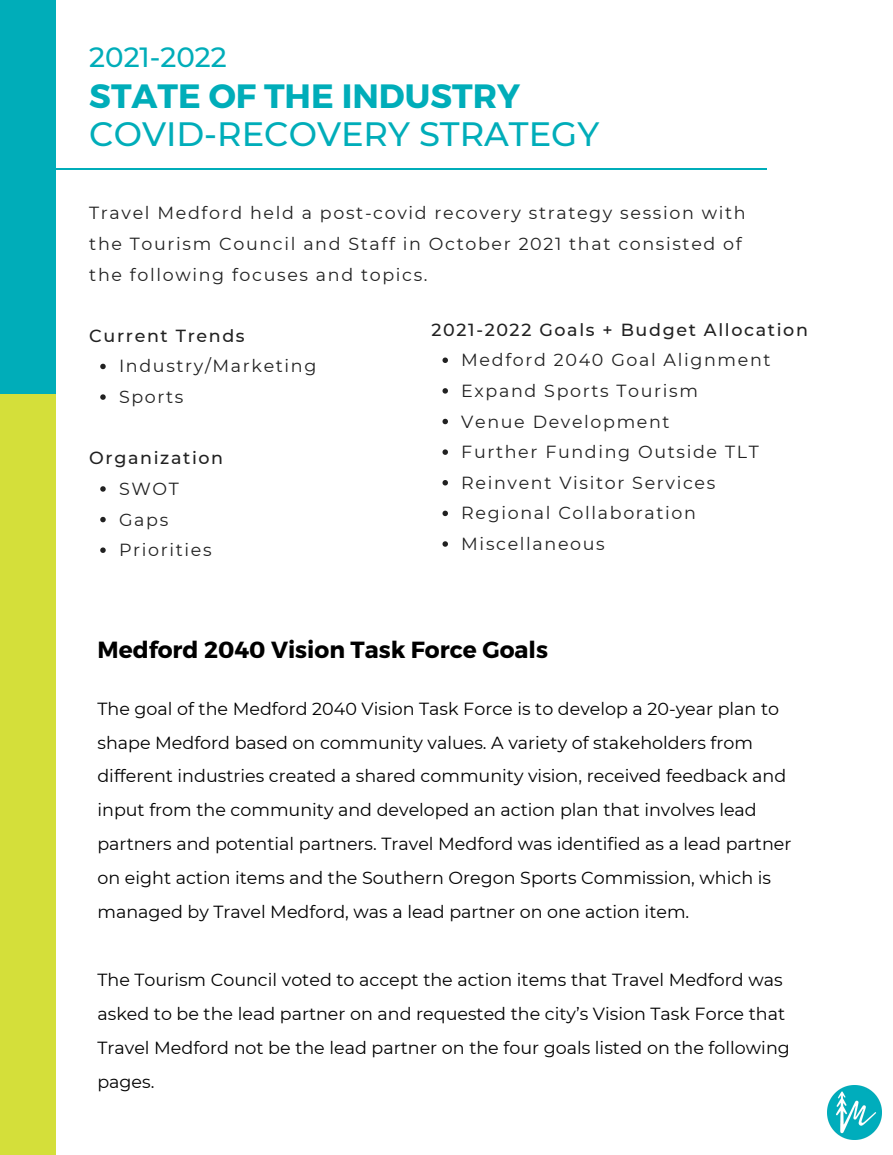
<style>
.page{position:relative;width:893px;height:1155px;background:#fff}
.page>*{position:absolute;margin:0;border:0;box-sizing:border-box;transform-origin:0 0}
.t1{font:500 33.75px "Montserrat";color:#00adb9}
.t2{font:700 33.75px "Montserrat";color:#00adb9}
.t3{font:500 27.75px "Montserrat";color:#00adb9}
.t4{font:700 23.4px "Montserrat";color:#000}
.t5{font:17.55px/33.9px "Montserrat";color:#000}
.t6{font:17.55px/30.6px "Montserrat";letter-spacing:.095em;color:#212121}
.t7{font:500 17.55px "Montserrat";letter-spacing:.095em;color:#212121}
</style>
<div class="page">
<hr style="left:55px;top:168px;width:711px;height:1px;background:#00adb9">
<div style="left:0;top:0;width:55px;height:395px;background:#00adb9"></div>
<div style="left:0;top:395px;width:55px;height:760px;background:#d4df3a"></div>
<img style="left:827px;top:1086px;width:54px;height:53px">
<svg style="left:100px;top:364px;width:6px;height:5px"></svg>
<svg style="left:100px;top:394px;width:6px;height:6px"></svg>
<svg style="left:100px;top:486px;width:6px;height:6px"></svg>
<svg style="left:100px;top:517px;width:6px;height:5px"></svg>
<svg style="left:100px;top:547px;width:6px;height:6px"></svg>
<svg style="left:442px;top:358px;width:6px;height:5px"></svg>
<svg style="left:442px;top:388px;width:6px;height:6px"></svg>
<svg style="left:442px;top:419px;width:6px;height:5px"></svg>
<svg style="left:442px;top:449px;width:6px;height:6px"></svg>
<svg style="left:442px;top:480px;width:6px;height:5px"></svg>
<svg style="left:442px;top:511px;width:6px;height:5px"></svg>
<svg style="left:442px;top:541px;width:6px;height:6px"></svg>
<h2 class="t3" style="left:89px;top:38px;width:139px">2021-2022</h2>
<h1 class="t2" style="left:89px;top:75px;width:432px">STATE OF THE INDUSTRY</h1>
<h1 class="t1" style="left:89px;top:111px;width:511px">COVID-RECOVERY STRATEGY</h1>
<p class="t6" style="left:89px;top:197px;width:658px">Travel Medford held a post-covid recovery strategy session with the Tourism Council and Staff in October 2021 that consisted of the following focuses and topics.</p>
<p class="t7" style="left:89px;top:323px;width:157px">Current Trends</p>
<p class="t6" style="left:119px;top:350px;width:199px">Industry/Marketing<br>Sports</p>
<p class="t7" style="left:89px;top:446px;width:135px">Organization</p>
<p class="t6" style="left:119px;top:473px;width:94px">SWOT<br>Gaps<br>Priorities</p>
<p class="t7" style="left:431px;top:317px;width:378px">2021-2022 Goals + Budget Allocation</p>
<p class="t6" style="left:461px;top:344px;width:311px">Medford 2040 Goal Alignment<br>Expand Sports Tourism<br>Venue Development<br>Further Funding Outside TLT<br>Reinvent Visitor Services<br>Regional Collaboration<br>Miscellaneous</p>
<h3 class="t4" style="left:97px;top:635px;width:452px">Medford 2040 Vision Task Force Goals</h3>
<p class="t5" style="left:97px;top:691px;width:695px">The goal of the Medford 2040 Vision Task Force is to develop a 20-year plan to shape Medford based on community values. A variety of stakeholders from different industries created a shared community vision, received feedback and input from the community and developed an action plan that involves lead partners and potential partners. Travel Medford was identified as a lead partner on eight action items and the Southern Oregon Sports Commission, which is managed by Travel Medford, was a lead partner on one action item.</p>
<p class="t5" style="left:97px;top:962px;width:694px">The Tourism Council voted to accept the action items that Travel Medford was asked to be the lead partner on and requested the city’s Vision Task Force that Travel Medford not be the lead partner on the four goals listed on the following pages.</p>
</div>
